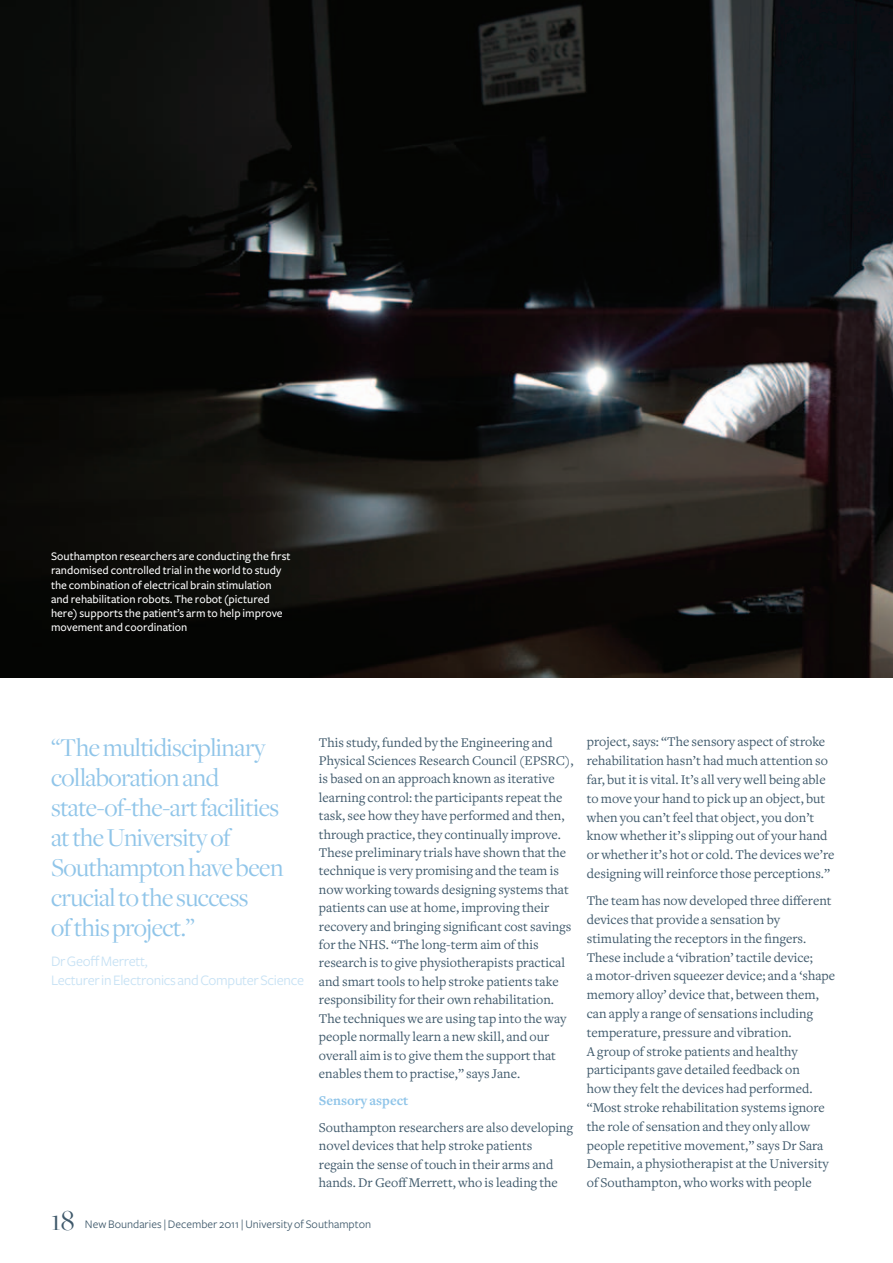
<style>
.page{position:relative;width:893px;height:1263px;background:#fff}
.page>*{position:absolute;margin:0;border:0;box-sizing:border-box;transform-origin:0 0}
.t1{font:30px "Freight Big";color:#3f596b}
.t2{font:26.7px/30px "Freight Display";letter-spacing:-.02em;color:#90c5e9}
.t3{font:15px/19.5px "Freight Sans";letter-spacing:-.02em;color:#c6e1f4}
.t4{font:13.8px/18.8px "Freight Text";color:#3f596b}
.t5{font:700 13.8px "Freight Text";color:#90c5e9}
.t6{font:500 12px/14.2px "Freight Sans";color:#fff}
.t7{font:12px "Freight Sans";color:#3f596b}
</style>
<div class="page">
<img style="left:0;top:0;width:893px;height:677px">
<p class="t6" style="left:51px;top:549px;width:241px">Southampton researchers are conducting the first randomised controlled trial in the world to study the combination of electrical brain stimulation and rehabilitation robots. The robot (pictured here) supports the patient’s arm to help improve movement and coordination</p>
<h2 class="t2" style="left:51px;top:733px;width:234px">“The multidisciplinary collaboration and state-of-the-art facilities at the University of<br>Southampton have been crucial to the success<br>of this project.”</h2>
<p class="t3" style="left:51px;top:952px;width:255px">Dr Geoff Merrett,<br>Lecturer in Electronics and Computer Science</p>
<p class="t4" style="left:319px;top:733px;width:256px">This study, funded by the Engineering and Physical Sciences Research Council (EPSRC), is based on an approach known as iterative learning control: the participants repeat the task, see how they have performed and then, through practice, they continually improve.<br>These preliminary trials have shown that the technique is very promising and the team is now working towards designing systems that patients can use at home, improving their recovery and bringing significant cost savings for the NHS. “The long-term aim of this research is to give physiotherapists practical and smart tools to help stroke patients take responsibility for their own rehabilitation.<br>The techniques we are using tap into the way people normally learn a new skill, and our overall aim is to give them the support that enables them to practise,” says Jane.</p>
<p class="t5" style="left:319px;top:1093px;width:91px">Sensory aspect</p>
<p class="t4" style="left:319px;top:1118px;width:256px">Southampton researchers are also developing novel devices that help stroke patients<br>regain the sense of touch in their arms and hands. Dr Geoff Merrett, who is leading the</p>
<h1 class="t1" style="left:51px;top:1204px;width:25px">18</h1>
<p class="t7" style="left:85px;top:1217px;width:288px">New Boundaries | December 2011 | University of Southampton</p>
<p class="t4" style="left:587px;top:733px;width:249px">project, says: “The sensory aspect of stroke rehabilitation hasn’t had much attention so far, but it is vital. It’s all very well being able to move your hand to pick up an object, but when you can’t feel that object, you don’t know whether it’s slipping out of your hand or whether it’s hot or cold. The devices we’re designing will reinforce those perceptions.”</p>
<p class="t4" style="left:587px;top:892px;width:250px">The team has now developed three different devices that provide a sensation by stimulating the receptors in the fingers.<br>These include a ‘vibration’ tactile device;<br>a motor-driven squeezer device; and a ‘shape memory alloy’ device that, between them, can apply a range of sensations including temperature, pressure and vibration.<br>A group of stroke patients and healthy participants gave detailed feedback on<br>how they felt the devices had performed. “Most stroke rehabilitation systems ignore the role of sensation and they only allow people repetitive movement,” says Dr Sara Demain, a physiotherapist at the University of Southampton, who works with people</p>
</div>
